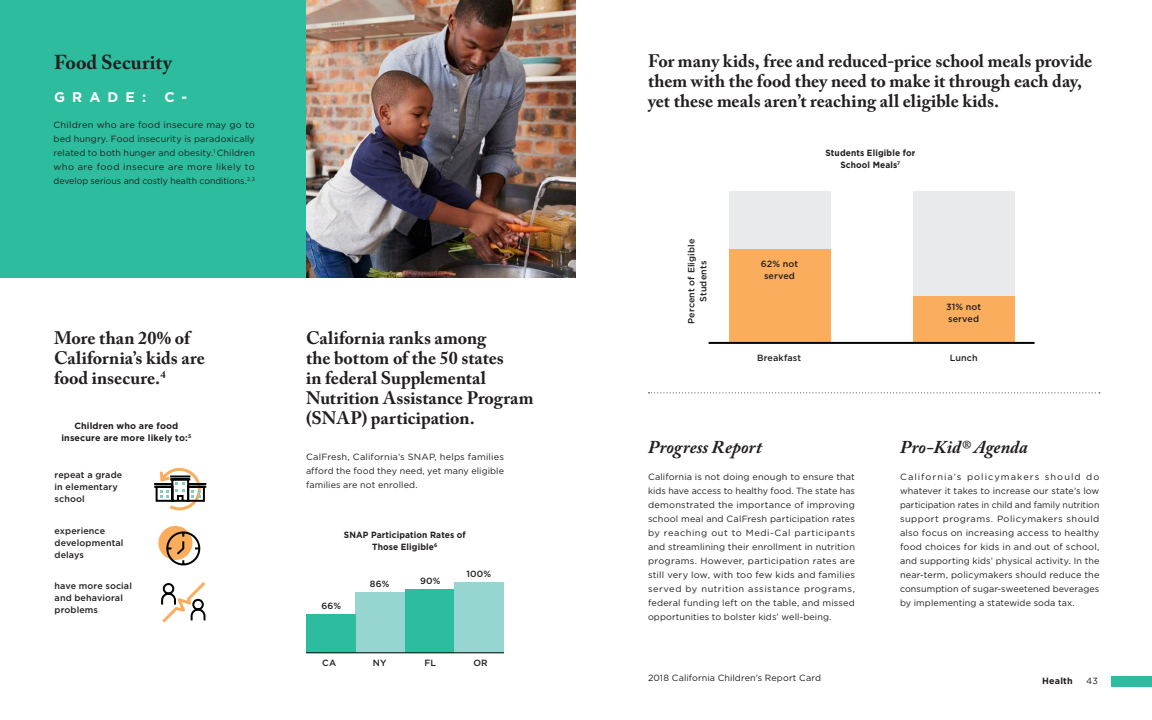
<style>
.page{position:relative;width:1152px;height:720px;background:#fff}
.page>*{position:absolute;margin:0;border:0;box-sizing:border-box;transform-origin:0 0}
.t1{font:700 20px "Adobe Caslon Pro";color:#231f20}
.t2{font:700 18px/20px "Adobe Caslon Pro";color:#231f20}
.t3{font:italic 700 18px "Adobe Caslon Pro";letter-spacing:.005em;color:#231f20}
.t4{font:700 14px "Gotham";letter-spacing:.51em;color:#fff}
.t5{font:9px/14px "Gotham";letter-spacing:.01em;color:#231f20;text-align:justify}
.t6{font:500 9px/12px "Gotham";letter-spacing:.015em;color:#231f20}
.t7{font:700 9px/12px "Gotham";letter-spacing:.015em;color:#231f20;text-align:center;scale:.93 1}
.t8{font:700 9px/12px "Gotham";letter-spacing:.015em;color:#231f20;text-align:center}
</style>
<div class="page">
<img style="left:306px;top:0;width:270px;height:278px">
<div style="left:0;top:0;width:306px;height:278px;background:#2dbc9e"></div>
<div style="left:405px;top:590px;width:49px;height:63px;background:#2dbc9e"></div>
<div style="left:356px;top:593px;width:49px;height:60px;background:#96d5d0"></div>
<div style="left:306px;top:614px;width:50px;height:39px;background:#2dbc9e"></div>
<div style="left:454px;top:583px;width:50px;height:70px;background:#96d5d0"></div>
<hr style="left:306px;top:652px;width:198px;height:1px;background:#040503">
<div style="left:158px;top:526px;width:34px;height:34px;background:#faae5d;border-radius:50%"></div>
<svg style="left:165px;top:530px;width:36px;height:36px"></svg>
<svg style="left:154px;top:467px;width:53px;height:44px"></svg>
<svg style="left:161px;top:582px;width:45px;height:41px"></svg>
<div style="left:913px;top:192px;width:102px;height:150px;background:#e9eaeb"></div>
<div style="left:913px;top:296px;width:102px;height:46px;background:#faae5d"></div>
<div style="left:729px;top:192px;width:101px;height:150px;background:#e9eaeb"></div>
<div style="left:729px;top:249px;width:101px;height:92px;background:#faae5d"></div>
<hr style="left:709px;top:342px;width:170px;height:2px;background:#040503">
<hr style="left:879px;top:342px;width:156px;height:2px;background:#040503">
<div style="left:1112px;top:677px;width:40px;height:10px;background:#2dbc9e"></div>
<svg style="left:648px;top:392px;width:452px;height:1px"></svg>
<h1 class="t1" style="left:54px;top:50px;width:119px">Food Security</h1>
<h3 class="t4" style="left:54px;top:89px;width:94px">GRADE:</h3>
<h3 class="t4" style="left:165px;top:89px;width:24px">C -</h3>
<p class="t5" style="left:54px;top:118px;width:203px">Children who are food insecure may go to bed hungry. Food insecurity is paradoxically related to both hunger and obesity.<sup>1</sup> Children who are food insecure are more likely to develop serious and costly health conditions.<sup>2,3</sup></p>
<h2 class="t2" style="left:54px;top:328px;width:152px">More than 20% of<br>California’s kids are food insecure.<sup>4</sup></h2>
<h2 class="t2" style="left:306px;top:328px;width:229px">California ranks among<br>the bottom of the 50 states<br>in federal Supplemental<br>Nutrition Assistance Program (SNAP) participation.</h2>
<p class="t8" style="left:61px;top:419px;width:131px">Children who are food insecure are more likely to:<sup>5</sup></p>
<p class="t6" style="left:55px;top:468px;width:69px">repeat a grade in elementary school</p>
<p class="t6" style="left:55px;top:525px;width:70px">experience developmental delays</p>
<p class="t6" style="left:55px;top:580px;width:79px">have more social and behavioral problems</p>
<p class="t5" style="left:306px;top:449px;width:200px">CalFresh, California’s SNAP, helps families afford the food they need, yet many eligible families are not enrolled.</p>
<p class="t7" style="left:344px;top:529px;width:133px">SNAP Participation Rates of<br>Those Eligible<sup>6</sup></p>
<p class="t6" style="left:321px;top:599px;width:21px">66%</p>
<p class="t6" style="left:322px;top:656px;width:15px">CA</p>
<p class="t6" style="left:370px;top:577px;width:21px">86%</p>
<p class="t6" style="left:373px;top:656px;width:15px">NY</p>
<p class="t6" style="left:420px;top:574px;width:22px">90%</p>
<p class="t6" style="left:466px;top:567px;width:26px">100%</p>
<p class="t6" style="left:424px;top:656px;width:13px">FL</p>
<p class="t6" style="left:473px;top:656px;width:16px">OR</p>
<h2 class="t2" style="left:648px;top:51px;width:446px">For many kids, free and reduced-price school meals provide them with the food they need to make it through each day, yet these meals aren’t reaching all eligible kids.</h2>
<p class="t6" style="left:685px;top:324px;width:86px;text-align:center;rotate:-90deg">Percent of Eligible<br>Students</p>
<p class="t7" style="left:826px;top:146px;width:98px">Students Eligible for<br>School Meals<sup>7</sup></p>
<p class="t6" style="left:761px;top:258px;width:39px;text-align:center">62% not served</p>
<p class="t6" style="left:946px;top:301px;width:37px">31% not served</p>
<p class="t6" style="left:757px;top:351px;width:46px">Breakfast</p>
<p class="t6" style="left:950px;top:351px;width:29px">Lunch</p>
<h2 class="t3" style="left:648px;top:436px;width:115px">Progress Report</h2>
<h2 class="t3" style="left:900px;top:436px;width:129px">Pro-Kid® Agenda</h2>
<p class="t5" style="left:900px;top:469px;width:201px">California’s policymakers should do whatever it takes to increase our state’s low participation rates in child and family nutrition support programs. Policymakers should also focus on increasing access to healthy food choices for kids in and out of school, and supporting kids’ physical activity. In the near-term, policymakers should reduce the consumption of sugar-sweetened beverages by implementing a statewide soda tax.</p>
<p class="t5" style="left:648px;top:469px;width:209px">California is not doing enough to ensure that kids have access to healthy food. The state has demonstrated the importance of improving school meal and CalFresh participation rates by reaching out to Medi-Cal participants and streamlining their enrollment in nutrition programs. However, participation rates are still very low, with too few kids and families served by nutrition assistance programs, federal funding left on the table, and missed opportunities to bolster kids’ well-being.</p>
<p class="t5" style="left:648px;top:671px;width:175px">2018 California Children’s Report Card</p>
<p class="t8" style="left:1042px;top:675px;width:32px">Health</p>
<p class="t5" style="left:1086px;top:674px;width:13px">43</p>
</div>
